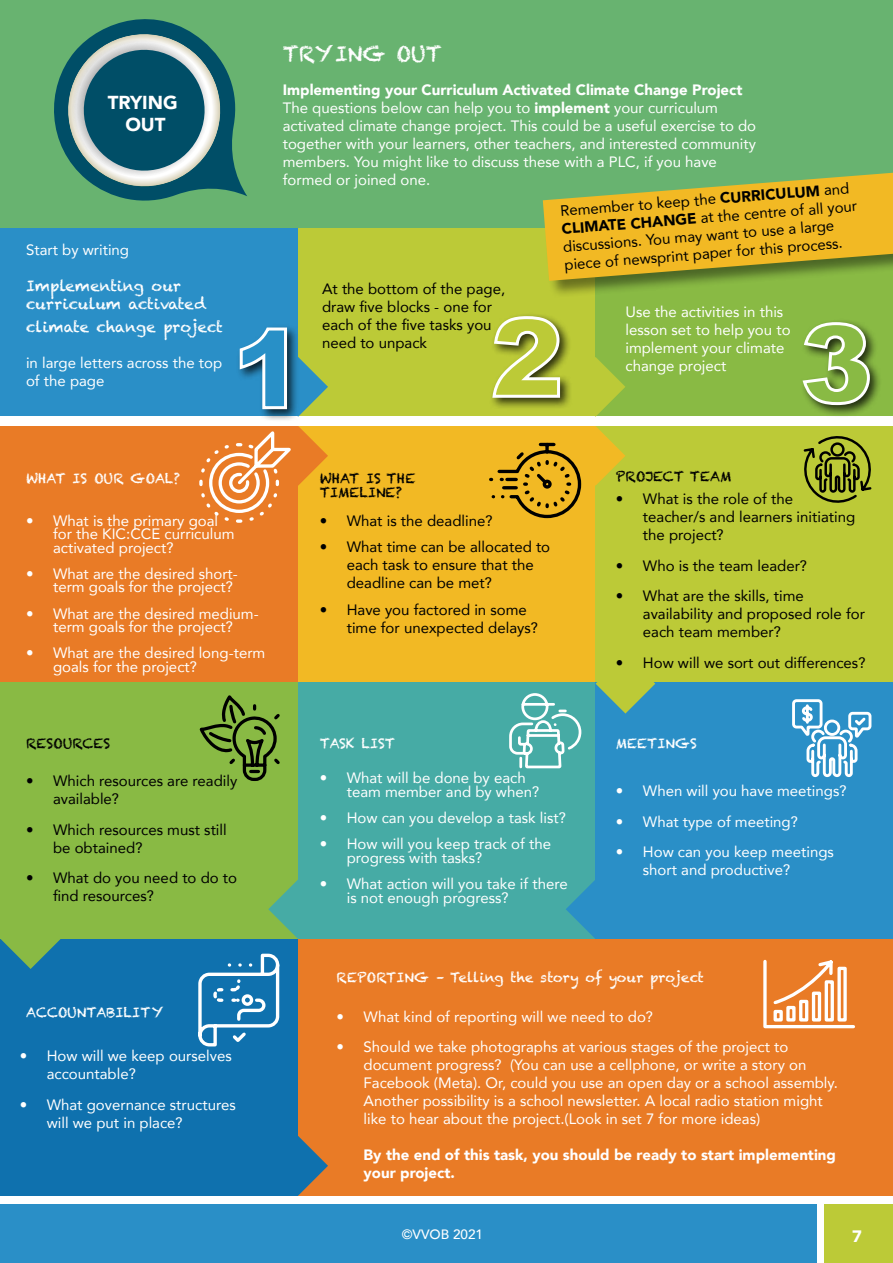
<style>
.page{position:relative;width:893px;height:1263px;background:#fff}
.page>*{position:absolute;margin:0;border:0;box-sizing:border-box;transform-origin:0 0}
.t1{font:21px "Chalkduster";color:#fff}
.t2{font:900 18.75px/22.5px "Avenir";color:#fff;text-align:center}
.t3{font:900 16.5px "Avenir";color:#fff}
.t4{font:15px/18px "Avenir";color:#fff}
.t5{font:15px/18px "Avenir";color:#000}
.t6{font:900 15px/18px "Avenir";color:#fff}
.t7{font:15px/18px "Chalkduster";color:#fff}
.t8{font:13.5px "Chalkduster";color:#fff}
.t9{font:13.5px/13.5px "Chalkduster";color:#000}
.t10{font:500 13.5px "Avenir";color:#fff}
.s1{font-weight:900}
</style>
<div class="page">
<div style="left:0;top:1204px;width:816px;height:59px;background:#2a8fc7"></div>
<div style="left:824px;top:1204px;width:69px;height:59px;background:#bcca37"></div>
<div style="left:1px;top:228px;width:297px;height:188px;background:#2a8fc7"></div>
<div style="left:298px;top:228px;width:298px;height:188px;background:#bcca37"></div>
<div style="left:596px;top:228px;width:297px;height:188px;background:#89ba44"></div>
<div style="left:0;top:0;width:893px;height:227px;background:#68b370"></div>
<div style="left:543px;top:172px;width:350px;height:127px;background:#000;opacity:.44"></div>
<svg style="left:543px;top:173px;width:350px;height:108px"></svg>
<svg style="left:54px;top:19px;width:193px;height:182px"></svg>
<div style="left:236px;top:324px;width:64px;height:98px;background:#000;opacity:.75"></div>
<svg style="left:238px;top:325px;width:90px;height:92px"></svg>
<div style="left:800px;top:318px;width:82px;height:100px;background:#000;opacity:.75"></div>
<svg style="left:801px;top:321px;width:70px;height:86px"></svg>
<svg style="left:492px;top:315px;width:133px;height:102px"></svg>
<div style="left:1px;top:426px;width:297px;height:256px;background:#e97b26"></div>
<div style="left:1px;top:682px;width:297px;height:257px;background:#89ba44"></div>
<div style="left:1px;top:939px;width:297px;height:257px;background:#0f71ae"></div>
<div style="left:298px;top:426px;width:298px;height:256px;background:#f2b924"></div>
<div style="left:298px;top:682px;width:298px;height:257px;background:#46aba5"></div>
<div style="left:298px;top:939px;width:595px;height:257px;background:#e97b26"></div>
<div style="left:596px;top:426px;width:297px;height:256px;background:#bcca37"></div>
<div style="left:596px;top:682px;width:297px;height:257px;background:#2a8fc7"></div>
<svg style="left:268px;top:879px;width:30px;height:60px"></svg>
<svg style="left:1px;top:939px;width:59px;height:30px"></svg>
<svg style="left:298px;top:1136px;width:30px;height:60px"></svg>
<svg style="left:491px;top:426px;width:134px;height:94px"></svg>
<svg style="left:803px;top:436px;width:69px;height:67px"></svg>
<svg style="left:199px;top:695px;width:81px;height:86px"></svg>
<svg style="left:509px;top:654px;width:146px;height:285px"></svg>
<svg style="left:792px;top:699px;width:80px;height:79px"></svg>
<svg style="left:198px;top:953px;width:82px;height:94px"></svg>
<svg style="left:763px;top:959px;width:92px;height:70px"></svg>
<svg style="left:199px;top:426px;width:129px;height:97px"></svg>
<p class="t2" style="left:108px;top:90px;width:71px">TRYING<br>OUT</p>
<p class="t4" style="left:26px;top:240px;width:105px">Start by writing</p>
<p class="t7" style="left:26px;top:276px;width:182px">Implementing our curriculum activated</p>
<p class="t7" style="left:26px;top:318px;width:198px">climate change project</p>
<p class="t4" style="left:26px;top:353px;width:198px">in large letters across the top of the page</p>
<h1 class="t1" style="left:283px;top:41px;width:161px">TRYING OUT</h1>
<p class="t4" style="left:283px;top:80px;width:475px"><span class="s1">Implementing your Curriculum Activated Climate Change Project </span>The questions below can help you to <span class="s1">implement</span> your curriculum activated climate change project. This could be a useful exercise to do together with your learners, other teachers, and interested community members. You might like to discuss these with a PLC, if you have formed or joined one.</p>
<p class="t5" style="left:559px;top:202px;width:298px;line-height:19px;rotate:-5deg">Remember to keep the <span class="s1">CURRICULUM</span> and<br><span class="s1">CLIMATE CHANGE</span> at the centre of all your</p>
<p class="t5" style="left:562px;top:238px;width:281px;rotate:-5deg">discussions. You may want to use a large piece of newsprint paper for this process.</p>
<p class="t5" style="left:322px;top:279px;width:185px">At the bottom of the page, draw five blocks - one for each of the five tasks you need to unpack</p>
<p class="t4" style="left:625px;top:302px;width:167px">Use the activities in this lesson set to help you to implement your climate change project</p>
<p class="t8" style="left:26px;top:470px;width:156px">WHAT IS OUR GOAL?</p>
<p class="t4" style="left:53px;top:513px;width:183px;line-height:13.5px;text-indent:-27px">• What is the primary goal for the KIC:CCE curriculum activated project?</p>
<p class="t4" style="left:53px;top:566px;width:186px;line-height:13.5px;text-indent:-27px">• What are the desired short&shy;term goals for the project?</p>
<p class="t4" style="left:26px;top:606px;width:234px;line-height:13.5px;text-align:center">• What are the desired medium&shy;term goals for the project?</p>
<p class="t4" style="left:53px;top:646px;width:214px;line-height:13.5px;text-indent:-27px">• What are the desired long-term goals for the project?</p>
<p class="t9" style="left:26px;top:736px;width:86px">RESOURCES</p>
<p class="t5" style="left:53px;top:771px;width:186px;text-indent:-27px">• Which resources are readily available?</p>
<p class="t5" style="left:53px;top:820px;width:175px;text-indent:-27px">• Which resources must still be obtained?</p>
<p class="t5" style="left:53px;top:869px;width:186px;text-indent:-27px">• What do you need to do to find resources?</p>
<p class="t8" style="left:26px;top:1005px;width:139px">ACCOUNTABILITY</p>
<p class="t4" style="left:47px;top:1047px;width:187px;text-indent:-27px">• How will we keep ourselves accountable?</p>
<p class="t4" style="left:47px;top:1095px;width:191px;text-indent:-27px">• What governance structures will we put in place?</p>
<p class="t9" style="left:320px;top:472px;width:97px">WHAT IS THE<br>TIMELINE?</p>
<p class="t5" style="left:320px;top:511px;width:174px">• What is the deadline?</p>
<p class="t5" style="left:347px;top:537px;width:205px;text-indent:-27px">• What time can be allocated to each task to ensure that the deadline can be met?</p>
<p class="t5" style="left:347px;top:600px;width:193px;text-indent:-27px">• Have you factored in some time for unexpected delays?</p>
<p class="t8" style="left:320px;top:735px;width:77px">TASK LIST</p>
<p class="t4" style="left:347px;top:771px;width:194px;line-height:13.5px;text-indent:-27px">• What will be done by each team member and by when?</p>
<p class="t4" style="left:320px;top:808px;width:248px">• How can you develop a task list?</p>
<p class="t4" style="left:347px;top:837px;width:206px;line-height:13.5px;text-indent:-27px">• How will you keep track of the progress with tasks?</p>
<p class="t4" style="left:347px;top:877px;width:222px;line-height:13.5px;text-indent:-27px">• What action will you take if there is not enough progress?</p>
<p class="t9" style="left:616px;top:470px;width:117px">PROJECT TEAM</p>
<p class="t5" style="left:643px;top:489px;width:214px;text-indent:-27px">• What is the role of the teacher/s and learners initiating the project?</p>
<p class="t5" style="left:616px;top:556px;width:193px">• Who is the team leader?</p>
<p class="t5" style="left:643px;top:587px;width:224px;text-indent:-27px">• What are the skills, time availability and proposed role for each team member?</p>
<p class="t5" style="left:616px;top:654px;width:251px">• How will we sort out differences?</p>
<p class="t8" style="left:616px;top:735px;width:82px">MEETINGS</p>
<p class="t4" style="left:616px;top:781px;width:232px">• When will you have meetings?</p>
<p class="t4" style="left:616px;top:812px;width:184px">• What type of meeting?</p>
<p class="t4" style="left:643px;top:843px;width:192px;text-indent:-27px">• How can you keep meetings short and productive?</p>
<p class="t8" style="left:337px;top:970px;width:369px">REPORTING – Telling the story of your project</p>
<p class="t4" style="left:337px;top:1007px;width:318px">• What kind of reporting will we need to do?</p>
<p class="t4" style="left:364px;top:1038px;width:476px;text-indent:-27px">• Should we take photographs at various stages of the project to document progress? (You can use a cellphone, or write a story on Facebook (Meta). Or, could you use an open day or a school assembly.<br>Another possibility is a school newsletter. A local radio station might like to hear about the project.(Look in set 7 for more ideas)</p>
<p class="t6" style="left:364px;top:1146px;width:474px">By the end of this task, you should be ready to start implementing your project.</p>
<p class="t10" style="left:402px;top:1222px;width:83px">©VVOB 2021</p>
<p class="t3" style="left:852px;top:1222px;width:11px">7</p>
</div>
